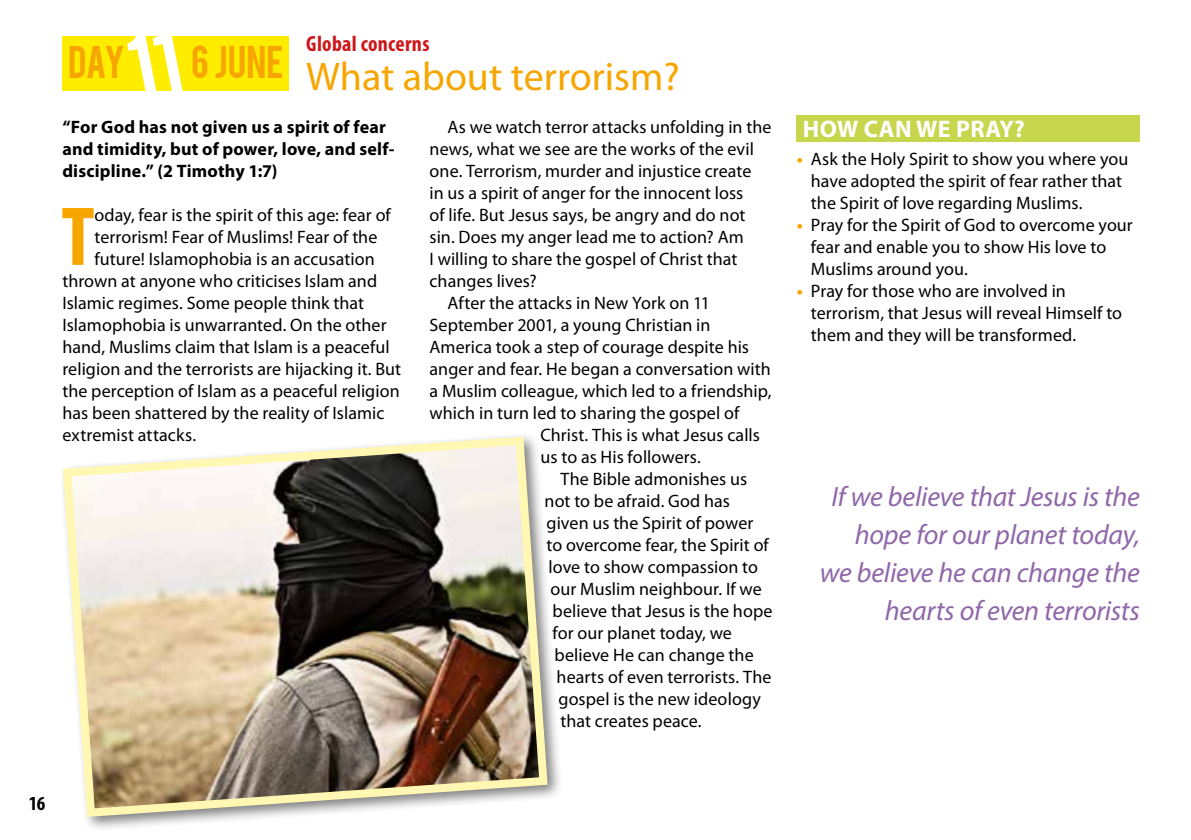
<style>
.page{position:relative;width:1191px;height:840px;background:#fff}
.page>*{position:absolute;margin:0;border:0;box-sizing:border-box;transform-origin:0 0}
.t1{font:700 condensed 84.2px "Myriad Pro";color:#f7a600}
.t2{font:40px "Myriad Pro";color:#f7a600}
.t3{font:36px "Bebas";color:#f7a600}
.t4{font:italic 28px/38px "Myriad Pro";letter-spacing:-.01em;color:#9067a9;text-align:right}
.t5{font:700 24px "Myriad Pro";letter-spacing:.02em;color:#fff}
.t6{font:700 condensed 22px "Myriad Pro";letter-spacing:.015em;color:#cd171a}
.t7{font:700 condensed 20px "Myriad Pro";color:#000}
.t8{font:18px/22px "Myriad Pro";letter-spacing:.005em;color:#000}
.t9{font:700 18px/22px "Myriad Pro";letter-spacing:.01em;color:#000}
.s1{font-weight:700;color:#f7a600}
</style>
<div class="page">
<div style="left:62px;top:36px;width:227px;height:54px;background:#ffed00"></div>
<div style="left:796px;top:116px;width:344px;height:26px;background:#c7d64c"></div>
<div style="left:58px;top:432px;width:505px;height:400px;background:#000;opacity:.5"></div>
<img style="left:59px;top:432px;width:493px;height:388px">
<svg style="left:126px;top:90px;width:57px;height:1px"></svg>
<h3 class="t3" style="left:68px;top:36px;width:59px">DAY</h3>
<h3 class="t3" style="left:191px;top:36px;width:94px">6 JUNE</h3>
<p class="t6" style="left:306px;top:29px;width:125px">Global concerns</p>
<h2 class="t2" style="left:306px;top:52px;width:375px">What about terrorism?</h2>
<p class="t9" style="left:62px;top:115px;width:334px">“For God has not given us a spirit of fear and timidity, but of power, love, and self&shy;discipline.” (2 Timothy 1:7)</p>
<h1 class="t1" style="left:61px;top:184px;width:35px">T</h1>
<p class="t8" style="left:94px;top:203px;width:298px">oday, fear is the spirit of this age: fear of</p>
<p class="t8" style="left:94px;top:225px;width:284px">terrorism! Fear of Muslims! Fear of the</p>
<p class="t8" style="left:94px;top:247px;width:282px">future! Islamophobia is an accusation</p>
<p class="t8" style="left:62px;top:269px;width:316px">thrown at anyone who criticises Islam and</p>
<p class="t8" style="left:62px;top:291px;width:303px">Islamic regimes. Some people think that</p>
<p class="t8" style="left:62px;top:313px;width:326px">Islamophobia is unwarranted. On the other</p>
<p class="t8" style="left:62px;top:335px;width:329px">hand, Muslims claim that Islam is a peaceful</p>
<p class="t8" style="left:62px;top:357px;width:340px">religion and the terrorists are hijacking it. But</p>
<p class="t8" style="left:62px;top:379px;width:339px">the perception of Islam as a peaceful religion</p>
<p class="t8" style="left:62px;top:401px;width:324px">has been shattered by the reality of Islamic</p>
<p class="t8" style="left:62px;top:423px;width:135px">extremist attacks.</p>
<p class="t8" style="left:447px;top:115px;width:325px">As we watch terror attacks unfolding in the</p>
<p class="t8" style="left:429px;top:137px;width:326px">news, what we see are the works of the evil</p>
<p class="t8" style="left:429px;top:159px;width:323px">one. Terrorism, murder and injustice create</p>
<p class="t8" style="left:429px;top:181px;width:315px">in us a spirit of anger for the innocent loss</p>
<p class="t8" style="left:429px;top:203px;width:317px">of life. But Jesus says, be angry and do not</p>
<p class="t8" style="left:429px;top:225px;width:316px">sin. Does my anger lead me to action? Am</p>
<p class="t8" style="left:429px;top:247px;width:309px">I willing to share the gospel of Christ that</p>
<p class="t8" style="left:429px;top:269px;width:109px">changes lives?</p>
<p class="t8" style="left:447px;top:291px;width:264px">After the attacks in New York on 11</p>
<p class="t8" style="left:429px;top:313px;width:282px">September 2001, a young Christian in</p>
<p class="t8" style="left:429px;top:335px;width:321px">America took a step of courage despite his</p>
<p class="t8" style="left:429px;top:357px;width:343px">anger and fear. He began a conversation with</p>
<p class="t8" style="left:429px;top:379px;width:343px">a Muslim colleague, which led to a friendship,</p>
<p class="t8" style="left:429px;top:401px;width:311px">which in turn led to sharing the gospel of</p>
<p class="t8" style="left:540px;top:423px;width:221px">Christ. This is what Jesus calls</p>
<p class="t8" style="left:540px;top:445px;width:162px">us to as His followers.</p>
<p class="t8" style="left:560px;top:467px;width:188px">The Bible admonishes us</p>
<p class="t8" style="left:544px;top:489px;width:187px">not to be afraid. God has</p>
<p class="t8" style="left:546px;top:511px;width:208px">given us the Spirit of power</p>
<p class="t8" style="left:546px;top:533px;width:224px">to overcome fear, the Spirit of</p>
<p class="t8" style="left:548px;top:555px;width:211px">love to show compassion to</p>
<p class="t8" style="left:550px;top:577px;width:213px">our Muslim neighbour. If we</p>
<p class="t8" style="left:552px;top:599px;width:221px">believe that Jesus is the hope</p>
<p class="t8" style="left:552px;top:621px;width:181px">for our planet today, we</p>
<p class="t8" style="left:554px;top:643px;width:201px">believe He can change the</p>
<p class="t8" style="left:556px;top:665px;width:216px">hearts of even terrorists. The</p>
<p class="t8" style="left:558px;top:687px;width:204px">gospel is the new ideology</p>
<p class="t8" style="left:560px;top:709px;width:143px">that creates peace.</p>
<h3 class="t5" style="left:802px;top:113px;width:224px">HOW CAN WE PRAY?</h3>
<p class="t8" style="left:811px;top:148px;width:319px;text-indent:-14px"><span class="s1">•</span> Ask the Holy Spirit to show you where you have adopted the spirit of fear rather that the Spirit of love regarding Muslims.</p>
<p class="t8" style="left:811px;top:214px;width:323px;text-indent:-14px"><span class="s1">•</span> Pray for the Spirit of God to overcome your fear and enable you to show His love to<br>Muslims around you.</p>
<p class="t8" style="left:811px;top:280px;width:313px;text-indent:-14px"><span class="s1">•</span> Pray for those who are involved in terrorism, that Jesus will reveal Himself to them and they will be transformed.</p>
<h3 class="t4" style="left:819px;top:477px;width:322px">If we believe that Jesus is the hope for our planet today, we believe he can change the hearts of even terrorists</h3>
<p class="t7" style="left:29px;top:790px;width:18px">16</p>
</div>
